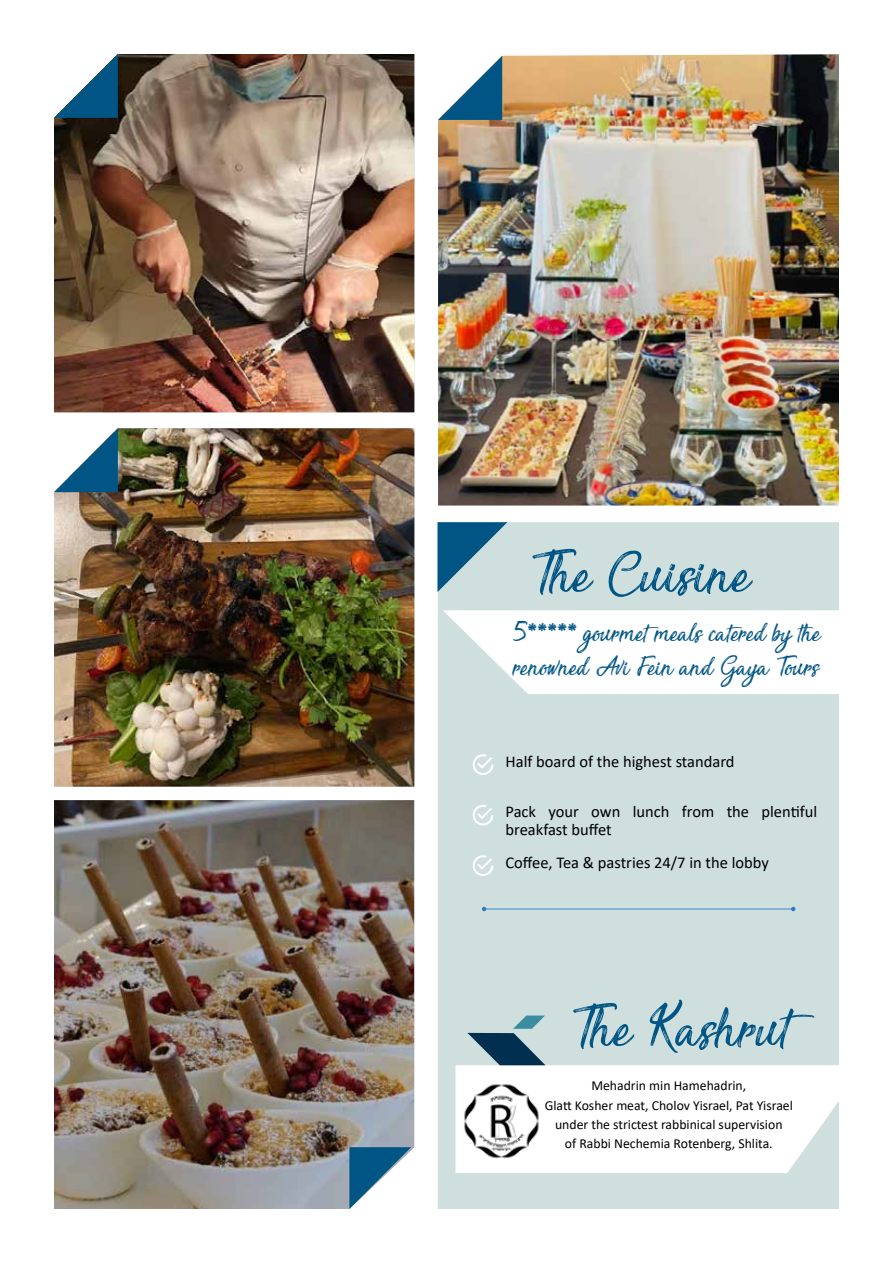
<style>
.page{position:relative;width:893px;height:1263px;background:#fff}
.page>*{position:absolute;margin:0;border:0;box-sizing:border-box;transform-origin:0 0}
.t1{font:75.9px "Sensations and Qualities";color:#005585}
.t2{font:34.5px/33.8px "Sensations and Qualities";color:#005585}
.t3{font:16.5px/17.7px "Calibri";color:#000}
.t4{font:13.8px/19.2px "Calibri";color:#000;text-align:center}
</style>
<div class="page">
<img style="left:54px;top:800px;width:360px;height:409px">
<img style="left:54px;top:428px;width:360px;height:359px">
<svg style="left:54px;top:428px;width:64px;height:64px"></svg>
<svg style="left:349px;top:1147px;width:62px;height:62px"></svg>
<img style="left:438px;top:54px;width:401px;height:452px">
<svg style="left:438px;top:56px;width:64px;height:64px"></svg>
<div style="left:438px;top:522px;width:401px;height:687px;background:#cfdfde"></div>
<svg style="left:437px;top:522px;width:70px;height:70px;background:#689ab1"></svg>
<svg style="left:443px;top:610px;width:396px;height:84px"></svg>
<svg style="left:473px;top:754px;width:20px;height:21px"></svg>
<svg style="left:473px;top:805px;width:20px;height:20px"></svg>
<svg style="left:473px;top:855px;width:20px;height:21px"></svg>
<svg style="left:455px;top:1015px;width:384px;height:158px"></svg>
<img style="left:459px;top:1080px;width:81px;height:82px">
<svg style="left:482px;top:907px;width:313px;height:4px"></svg>
<img style="left:54px;top:54px;width:360px;height:358px">
<svg style="left:54px;top:54px;width:64px;height:64px"></svg>
<h1 class="t1" style="left:532px;top:537px;width:222px">The Cuisine</h1>
<h2 class="t2" style="left:513px;top:619px;width:310px">5***** gourmet meals catered by the renowned Avi Fein and Gaya Tours</h2>
<p class="t3" style="left:505px;top:752px;width:231px">Half board of the highest standard</p>
<p class="t3" style="left:505px;top:802px;width:313px">Pack your own lunch from the plentiful breakfast buffet</p>
<p class="t3" style="left:505px;top:853px;width:265px">Coffee, Tea &amp; pastries 24/7 in the lobby</p>
<h1 class="t1" style="left:573px;top:991px;width:222px">The Kashrut</h1>
<p class="t4" style="left:545px;top:1076px;width:250px">Mehadrin min Hamehadrin,<br>Glatt Kosher meat, Cholov Yisrael, Pat Yisrael under the strictest rabbinical supervision<br>of Rabbi Nechemia Rotenberg, Shlita.</p>
</div>
